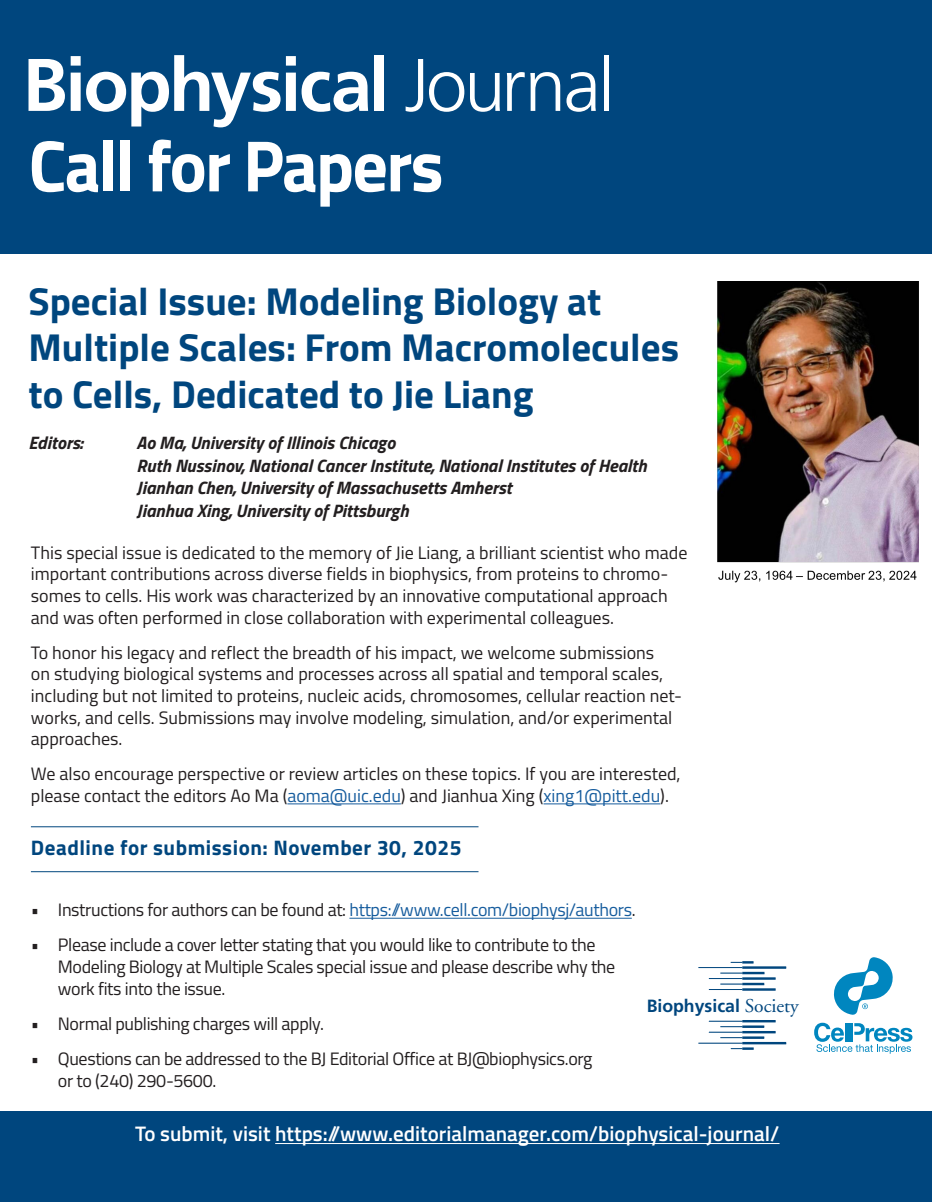
<style>
.page{position:relative;width:932px;height:1202px;background:#fff}
.page>*{position:absolute;margin:0;border:0;box-sizing:border-box;transform-origin:0 0}
.t1{font:700 72.75px "Titillium";letter-spacing:-.025em;color:#fff;scale:.96 1}
.t2{font:700 39px/46.8px "Titillium";color:#00467e}
.t3{font:600 21px "Titillium";color:#fff}
.t4{font:700 21px "Titillium";letter-spacing:.025em;color:#00467e}
.t5{font:18px/21.6px "Titillium";color:#231f20}
.t6{font:18px/21.6px "Titillium";letter-spacing:-.02em;color:#231f20}
.t7{font:italic 700 18px "Titillium";color:#231f20}
.t8{font:700 17.7px "Frutiger";color:#00467e}
.s1{color:#175d9e}
.s2{font-family:"Adobe Garamond";font-weight:400;font-size:19.5px}
</style>
<div class="page">
<div style="left:0;top:0;width:932px;height:254px;background:#00467e"></div>
<hr style="left:349px;top:918px;width:282px;height:1px;background:#175d9e">
<hr style="left:287px;top:803px;width:114px;height:1px;background:#175d9e">
<hr style="left:543px;top:803px;width:117px;height:1px;background:#175d9e">
<hr style="left:742px;top:982px;width:22px;height:3px;background:#00467e">
<hr style="left:742px;top:988px;width:33px;height:2px;background:#00467e">
<hr style="left:742px;top:977px;width:33px;height:2px;background:#00467e">
<hr style="left:742px;top:971px;width:22px;height:3px;background:#00467e">
<hr style="left:742px;top:966px;width:44px;height:2px;background:#00467e">
<svg style="left:730px;top:961px;width:23px;height:2px"></svg>
<hr style="left:698px;top:967px;width:44px;height:1px;background:#00467e">
<svg style="left:720px;top:972px;width:22px;height:1px"></svg>
<hr style="left:709px;top:978px;width:33px;height:1px;background:#00467e">
<svg style="left:720px;top:983px;width:22px;height:1px"></svg>
<hr style="left:709px;top:989px;width:33px;height:1px;background:#00467e">
<hr style="left:742px;top:1025px;width:22px;height:2px;background:#00467e">
<hr style="left:742px;top:1020px;width:33px;height:2px;background:#00467e">
<hr style="left:742px;top:1031px;width:33px;height:2px;background:#00467e">
<hr style="left:742px;top:1036px;width:22px;height:2px;background:#00467e">
<hr style="left:742px;top:1042px;width:44px;height:2px;background:#00467e">
<svg style="left:731px;top:1047px;width:22px;height:2px"></svg>
<hr style="left:698px;top:1042px;width:44px;height:1px;background:#00467e">
<svg style="left:720px;top:1037px;width:22px;height:1px"></svg>
<hr style="left:709px;top:1031px;width:33px;height:1px;background:#00467e">
<svg style="left:720px;top:1026px;width:22px;height:1px"></svg>
<hr style="left:709px;top:1020px;width:33px;height:1px;background:#00467e">
<div style="left:0;top:1111px;width:932px;height:91px;background:#00467e"></div>
<hr style="left:275px;top:1143px;width:504px;height:1px;background:#fff">
<hr style="left:31px;top:826px;width:447px;height:1px;background:#00467e">
<hr style="left:31px;top:871px;width:447px;height:1px;background:#00467e">
<svg style="left:405px;top:59px;width:18px;height:53px"></svg>
<svg style="left:429px;top:72px;width:35px;height:40px"></svg>
<svg style="left:470px;top:73px;width:30px;height:39px"></svg>
<svg style="left:507px;top:72px;width:17px;height:39px"></svg>
<svg style="left:530px;top:72px;width:30px;height:39px"></svg>
<svg style="left:566px;top:72px;width:29px;height:40px"></svg>
<hr style="left:604px;top:55px;width:4px;height:56px;background:#fff">
<svg style="left:28px;top:59px;width:37px;height:52px"></svg>
<svg style="left:71px;top:55px;width:209px;height:72px"></svg>
<svg style="left:286px;top:56px;width:82px;height:56px"></svg>
<div style="left:374px;top:55px;width:10px;height:56px;background:#fff"></div>
<svg style="left:814px;top:1022px;width:98px;height:31px"></svg>
<svg style="left:833px;top:957px;width:60px;height:58px"></svg>
<img style="left:717px;top:281px;width:202px;height:302px">
<p class="t1" style="left:28px;top:110px;width:434px">Call for Papers</p>
<p class="t2" style="left:28px;top:275px;width:652px">Special Issue: Modeling Biology at<br>Multiple Scales: From Macromolecules to Cells, Dedicated to Jie Liang</p>
<p class="t7" style="left:28px;top:429px;width:56px">Editors:</p>
<p class="t7" style="left:136px;top:429px;width:260px">Ao Ma, University of Illinois Chicago</p>
<p class="t7" style="left:136px;top:451px;width:511px">Ruth Nussinov, National Cancer Institute, National Institutes of Health</p>
<p class="t7" style="left:136px;top:474px;width:377px">Jianhan Chen, University of Massachusetts Amherst</p>
<p class="t7" style="left:136px;top:496px;width:273px">Jianhua Xing, University of Pittsburgh</p>
<p class="t5" style="left:31px;top:541px;width:658px">This special issue is dedicated to the memory of Jie Liang, a brilliant scientist who made important contributions across diverse fields in biophysics, from proteins to chromo&shy;somes to cells. His work was characterized by an innovative computational approach and was often performed in close collaboration with experimental colleagues.</p>
<p class="t5" style="left:31px;top:641px;width:652px">To honor his legacy and reflect the breadth of his impact, we welcome submissions<br>on studying biological systems and processes across all spatial and temporal scales, including but not limited to proteins, nucleic acids, chromosomes, cellular reaction net&shy;works, and cells. Submissions may involve modeling, simulation, and/or experimental approaches.</p>
<p class="t5" style="left:31px;top:762px;width:651px">We also encourage perspective or review articles on these topics. If you are interested, please contact the editors Ao Ma (<span class="s1">aoma@uic.edu</span>) and Jianhua Xing (<span class="s1">xing1@pitt.edu</span>).</p>
<p class="t4" style="left:31px;top:831px;width:432px">Deadline for submission: November 30, 2025</p>
<p class="t6" style="left:31px;top:898px;width:606px">• Instructions for authors can be found at: <span class="s1">https://www.cell.com/biophysj/authors</span>.</p>
<p class="t6" style="left:58px;top:933px;width:559px;text-indent:-27px">• Please include a cover letter stating that you would like to contribute to the<br>Modeling Biology at Multiple Scales special issue and please describe why the work fits into the issue.</p>
<p class="t6" style="left:31px;top:1011px;width:294px">• Normal publishing charges will apply.</p>
<p class="t6" style="left:58px;top:1046px;width:536px;line-height:22.5px;text-indent:-27px">• Questions can be addressed to the BJ Editorial Office at BJ@biophysics.org or to (240) 290-5600.</p>
<p class="t8" style="left:646px;top:995px;width:154px">Biophysical <span class="s2">Society</span></p>
<p class="t3" style="left:135px;top:1118px;width:646px">To submit, visit https://www.editorialmanager.com/biophysical-journal/</p>
</div>
